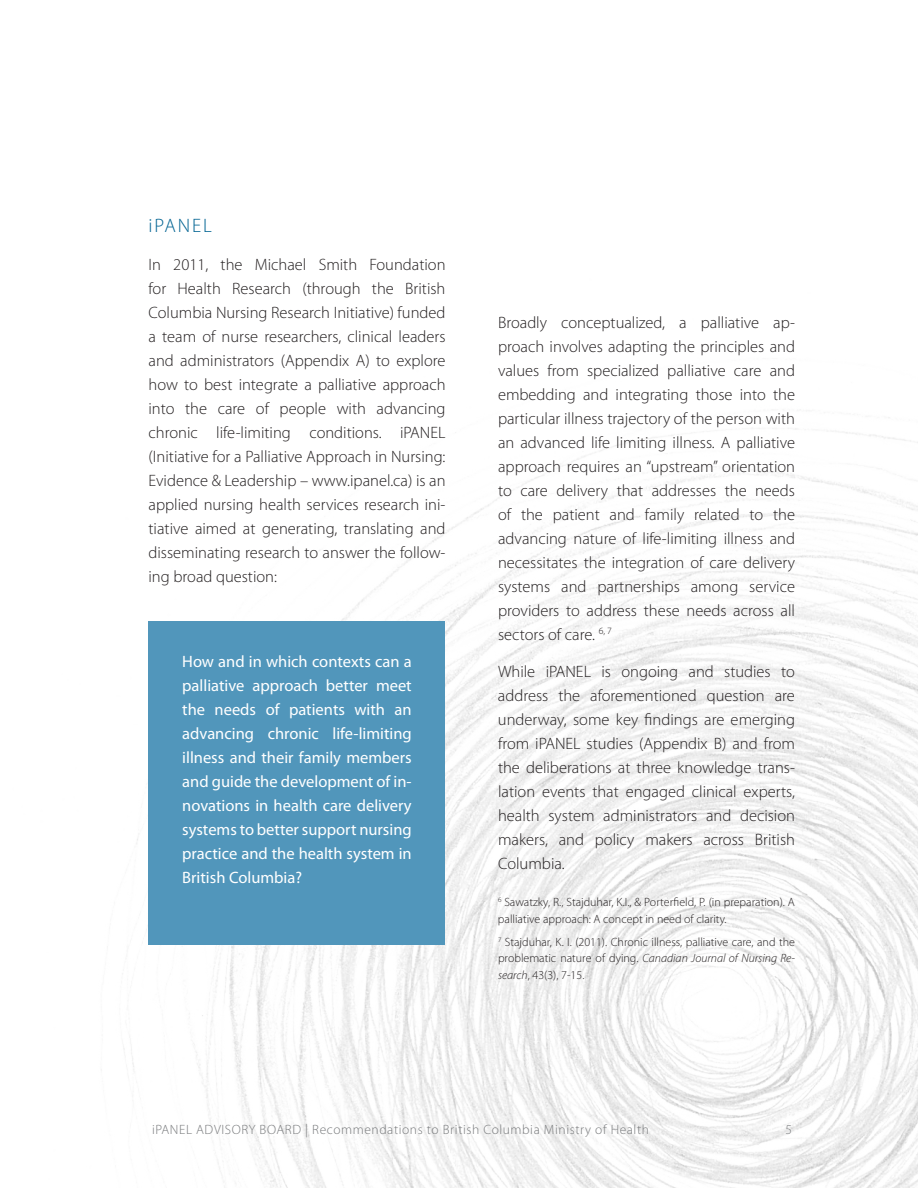
<style>
.page{position:relative;width:918px;height:1188px;background:#fff}
.page>*{position:absolute;margin:0;border:0;box-sizing:border-box;transform-origin:0 0}
.t1{font:300 19.5px "Myriad Pro";letter-spacing:.1em;color:#006392}
.t2{font:300 16.5px/24px "Myriad Pro";color:#231f20;text-align:justify}
.t3{font:16.5px/24px "Myriad Pro";color:#fff;text-align:justify}
.t4{font:300 13.5px "Myriad Pro";letter-spacing:.045em;color:#77797b}
.t5{font:300 12px/16.5px "Myriad Pro";color:#231f20}
.s1{font-style:italic}
</style>
<div class="page">
<img style="left:123px;top:417px;width:795px;height:771px">
<div style="left:148px;top:621px;width:298px;height:324px;background:#5196bb"></div>
<p class="t1" style="left:148px;top:215px;width:65px">iPANEL</p>
<p class="t2" style="left:148px;top:252px;width:299px">In 2011, the Michael Smith Foundation for Health Research (through the British Columbia Nursing Research Initiative) funded a team of nurse researchers, clinical leaders and administrators (Appendix A) to explore how to best integrate a palliative approach into the care of people with advancing chronic life-limiting conditions. iPANEL (Initiative for a Palliative Approach in Nursing:<br>Evidence &amp; Leadership – www.ipanel.ca) is an applied nursing health services research ini&shy;tiative aimed at generating, translating and disseminating research to answer the follow&shy;ing broad question:</p>
<p class="t3" style="left:182px;top:649px;width:231px">How and in which contexts can a palliative approach better meet the needs of patients with an advancing chronic life-limiting illness and their family members and guide the development of in&shy;novations in health care delivery systems to better support nursing practice and the health system in British Columbia?</p>
<p class="t2" style="left:498px;top:311px;width:299px">Broadly conceptualized, a palliative ap&shy;proach involves adapting the principles and values from specialized palliative care and embedding and integrating those into the particular illness trajectory of the person with an advanced life limiting illness. A palliative approach requires an “upstream” orientation to care delivery that addresses the needs of the patient and family related to the advancing nature of life-limiting illness and necessitates the integration of care delivery systems and partnerships among service providers to address these needs across all sectors of care. <sup>6,</sup> <sup>7</sup></p>
<p class="t2" style="left:498px;top:660px;width:299px">While iPANEL is ongoing and studies to address the aforementioned question are underway, some key findings are emerging from iPANEL studies (Appendix B) and from the deliberations at three knowledge trans&shy;lation events that engaged clinical experts, health system administrators and decision makers, and policy makers across British Columbia.</p>
<p class="t5" style="left:498px;top:894px;width:298px"><sup>6</sup> Sawatzky, R., Stajduhar, K.I., &amp; Porterfield, P. (in preparation). A palliative approach: A concept in need of clarity.</p>
<p class="t5" style="left:498px;top:934px;width:299px;text-align:justify"><sup>7</sup> Stajduhar, K. I. (2011). Chronic illness, palliative care, and the problematic nature of dying. <span class="s1">Canadian Journal of Nursing Re&shy;search</span>, 43(3), 7-15.</p>
<p class="t4" style="left:152px;top:1122px;width:498px">iPANEL ADVISORY BOARD | Recommendations to British Columbia Ministry of Health</p>
<p class="t4" style="left:785px;top:1122px;width:8px">5</p>
</div>
